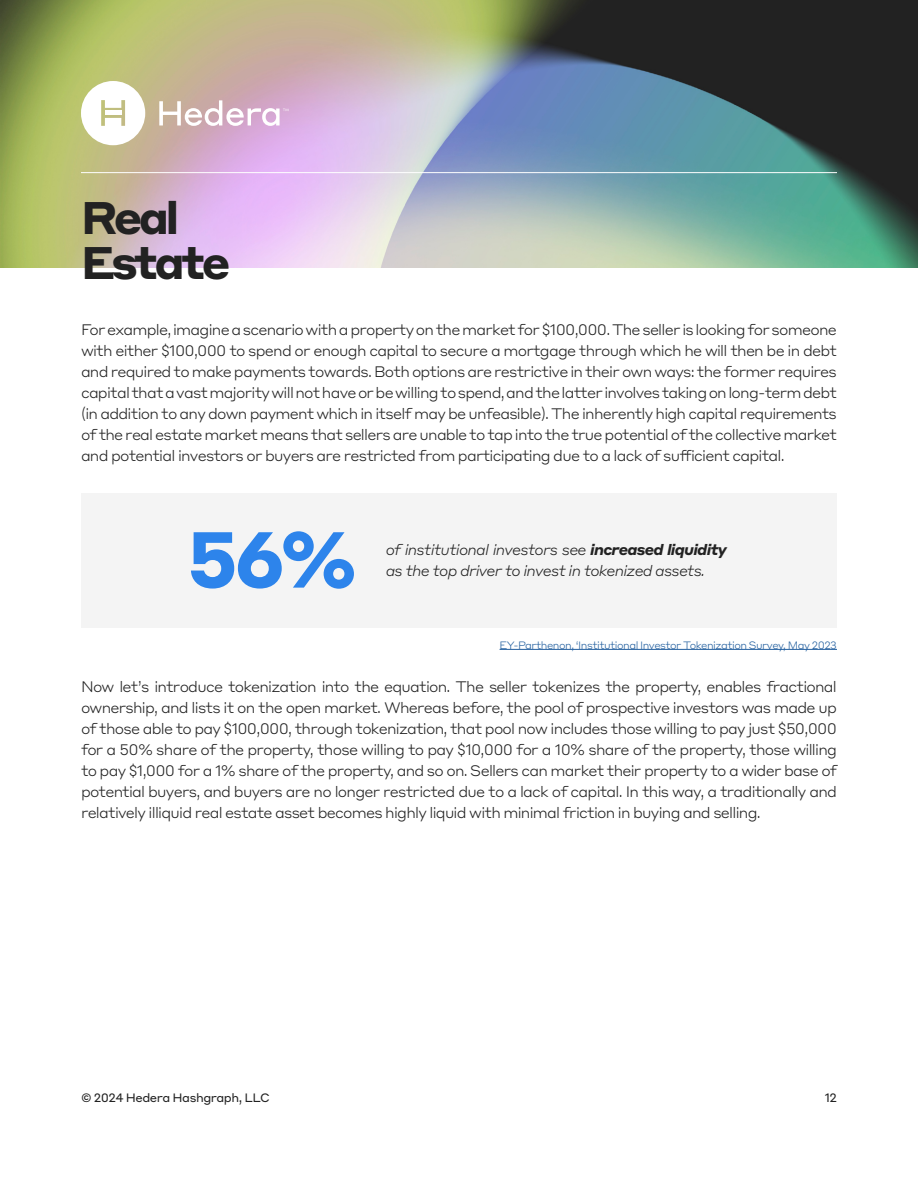
<style>
.page{position:relative;width:918px;height:1188px;background:#fff}
.page>*{position:absolute;margin:0;border:0;box-sizing:border-box;transform-origin:0 0}
.t1{font:700 45px/45px "Styrene A";letter-spacing:-.085em;color:#222}
.t2{font:300 15px/21px "Styrene A";letter-spacing:-.05em;color:#222;text-align:justify}
.t3{font:italic 300 15px/21px "Styrene A";letter-spacing:-.05em;color:#222}
.t4{font:12px "Styrene A";letter-spacing:-.04em;color:#222}
.t5{font:300 10.5px "Styrene A";letter-spacing:-.05em;color:#215e9e}
.s1{font-weight:700}
</style>
<div class="page">
<img style="left:0;top:0;width:918px;height:268px">
<svg style="left:81px;top:81px;width:64px;height:64px"></svg>
<svg style="left:159px;top:100px;width:129px;height:26px"></svg>
<hr style="left:81px;top:172px;width:756px;height:1px;background:#fff">
<div style="left:81px;top:493px;width:756px;height:134px;background:#f4f4f4"></div>
<svg style="left:191px;top:531px;width:163px;height:58px"></svg>
<hr style="left:500px;top:649px;width:337px;height:1px;background:#215e9e">
<h1 class="t1" style="left:81px;top:192px;width:151px">Real<br>Estate</h1>
<p class="t2" style="left:81px;top:318px;width:758px">For example, imagine a scenario with a property on the market for $100,000. The seller is looking for someone with either $100,000 to spend or enough capital to secure a mortgage through which he will then be in debt and required to make payments towards. Both options are restrictive in their own ways: the former requires capital that a vast majority will not have or be willing to spend, and the latter involves taking on long-term debt (in addition to any down payment which in itself may be unfeasible). The inherently high capital requirements of the real estate market means that sellers are unable to tap into the true potential of the collective market and potential investors or buyers are restricted from participating due to a lack of sufficient capital.</p>
<p class="t3" style="left:386px;top:538px;width:343px">of institutional investors see <span class="s1">increased liquidity </span>as the top driver to invest in tokenized assets.</p>
<p class="t5" style="left:500px;top:636px;width:339px">EY-Parthenon, ‘Institutional Investor Tokenization Survey, May 2023</p>
<p class="t2" style="left:81px;top:675px;width:758px">Now let’s introduce tokenization into the equation. The seller tokenizes the property, enables fractional ownership, and lists it on the open market. Whereas before, the pool of prospective investors was made up of those able to pay $100,000, through tokenization, that pool now includes those willing to pay just $50,000 for a 50% share of the property, those willing to pay $10,000 for a 10% share of the property, those willing to pay $1,000 for a 1% share of the property, and so on. Sellers can market their property to a wider base of potential buyers, and buyers are no longer restricted due to a lack of capital. In this way, a traditionally and relatively illiquid real estate asset becomes highly liquid with minimal friction in buying and selling.</p>
<p class="t4" style="left:81px;top:1088px;width:190px">© 2024 Hedera Hashgraph, LLC</p>
<p class="t4" style="left:825px;top:1088px;width:14px">12</p>
</div>
